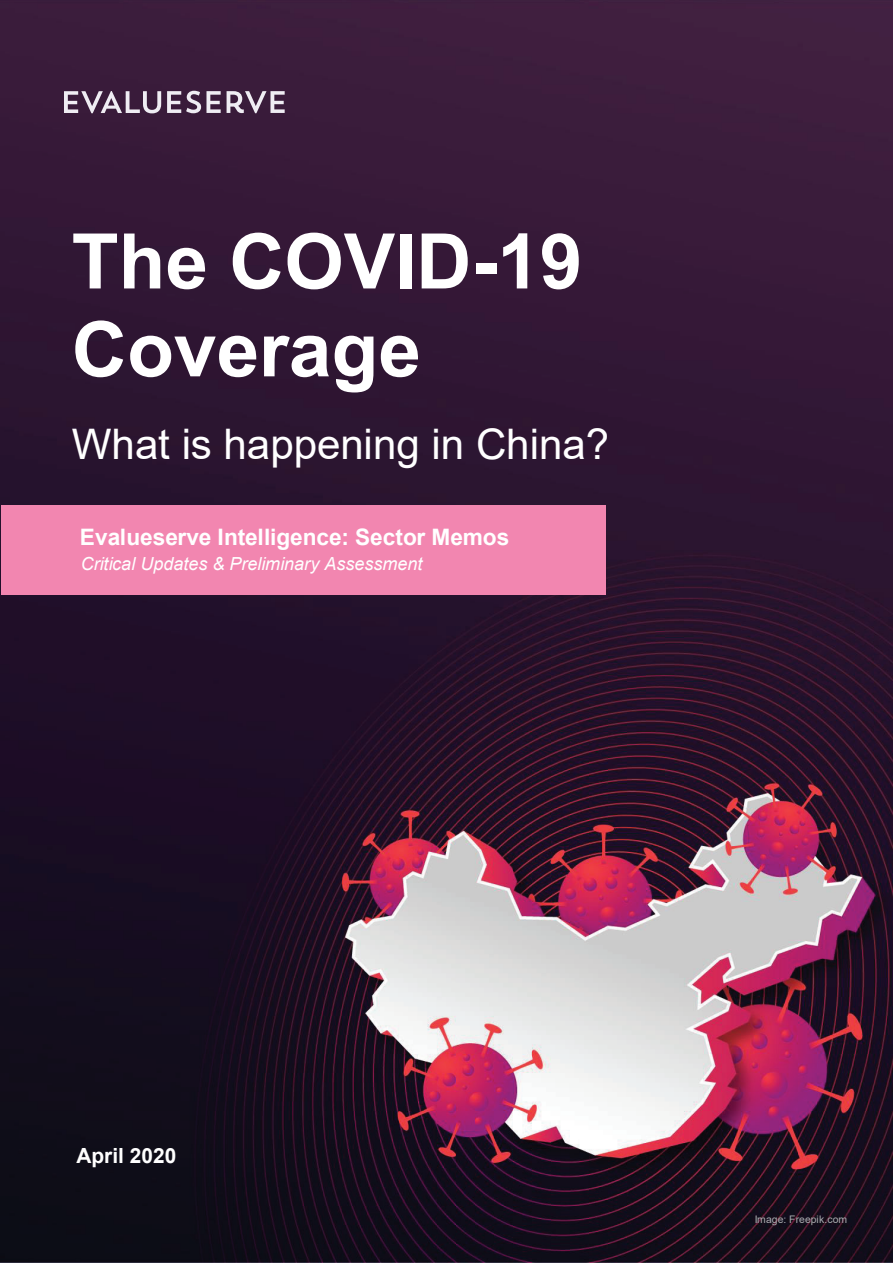
<style>
.page{position:relative;width:893px;height:1263px;background:#fff}
.page>*{position:absolute;margin:0;border:0;box-sizing:border-box;transform-origin:0 0}
.t1{font:700 76.65px/87.9px "Arial";color:#fff}
.t2{font:42.15px "Arial";color:#fff}
.t3{font:700 22.65px "Arial";color:#fff}
.t4{font:700 20.85px "Arial";color:#fff}
.t5{font:italic 18px "Arial";color:#fff}
.t6{font:10.5px "Arial";letter-spacing:-.005em;color:#a9aaae}
</style>
<div class="page">
<img style="left:0;top:0;width:893px;height:1262px">
<svg style="left:64px;top:91px;width:97px;height:22px;background:#7e6b80"></svg>
<svg style="left:167px;top:91px;width:54px;height:22px"></svg>
<svg style="left:227px;top:91px;width:58px;height:22px"></svg>
<div style="left:2px;top:505px;width:604px;height:89px;background:#f286b0"></div>
<h1 class="t1" style="left:72px;top:218px;width:512px">The COVID-19<br>Coverage</h1>
<h2 class="t2" style="left:72px;top:415px;width:539px">What is happening in China?</h2>
<p class="t3" style="left:80px;top:521px;width:431px">Evalueserve Intelligence: Sector Memos</p>
<p class="t5" style="left:81px;top:552px;width:343px">Critical Updates &amp; Preliminary Assessment</p>
<p class="t4" style="left:76px;top:1141px;width:102px">April 2020</p>
<p class="t6" style="left:755px;top:1212px;width:94px">Image: Freepik.com</p>
</div>
